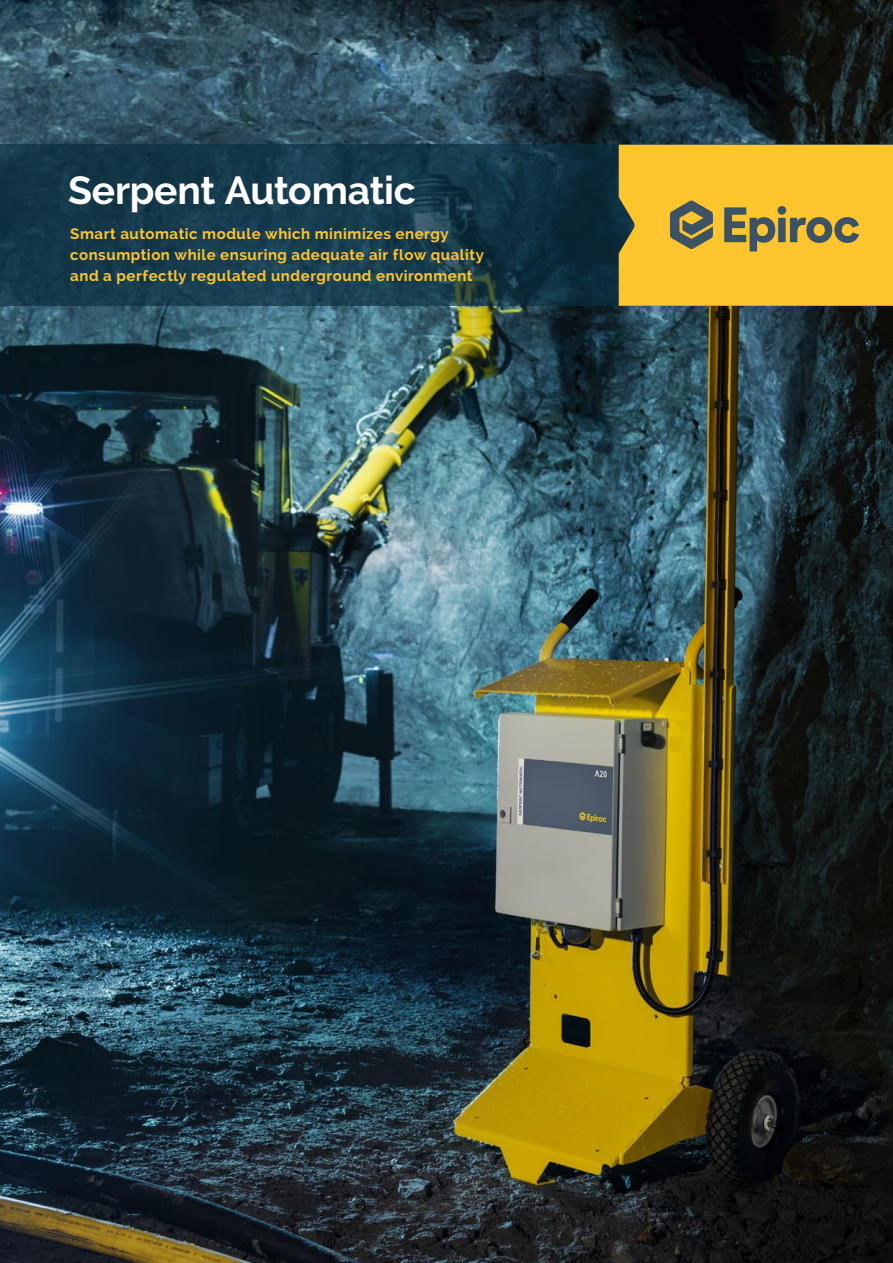
<style>
.page{position:relative;width:893px;height:1263px;background:#fff}
.page>*{position:absolute;margin:0;border:0;box-sizing:border-box;transform-origin:0 0}
.t1{font:700 39px "Raleway";letter-spacing:-.005em;color:#fff}
.t2{font:700 15px/21px "Raleway";letter-spacing:.035em;color:#ffc52e}
.t3{font:12px "Raleway";color:#231f20}
</style>
<div class="page">
<img style="left:0;top:0;width:893px;height:1263px">
<svg style="left:0;top:145px;width:619px;height:161px;background:#143849"></svg>
<svg style="left:619px;top:145px;width:274px;height:161px;background:#ebb932"></svg>
<h1 class="t1" style="left:68px;top:168px;width:349px">Serpent Automatic</h1>
<p class="t2" style="left:70px;top:223px;width:415px">Smart automatic module which minimizes energy consumption while ensuring adequate air flow quality and a perfectly regulated underground environment</p>
<p class="t3" style="left:837px;top:1201px;width:6px">1</p>
</div>
